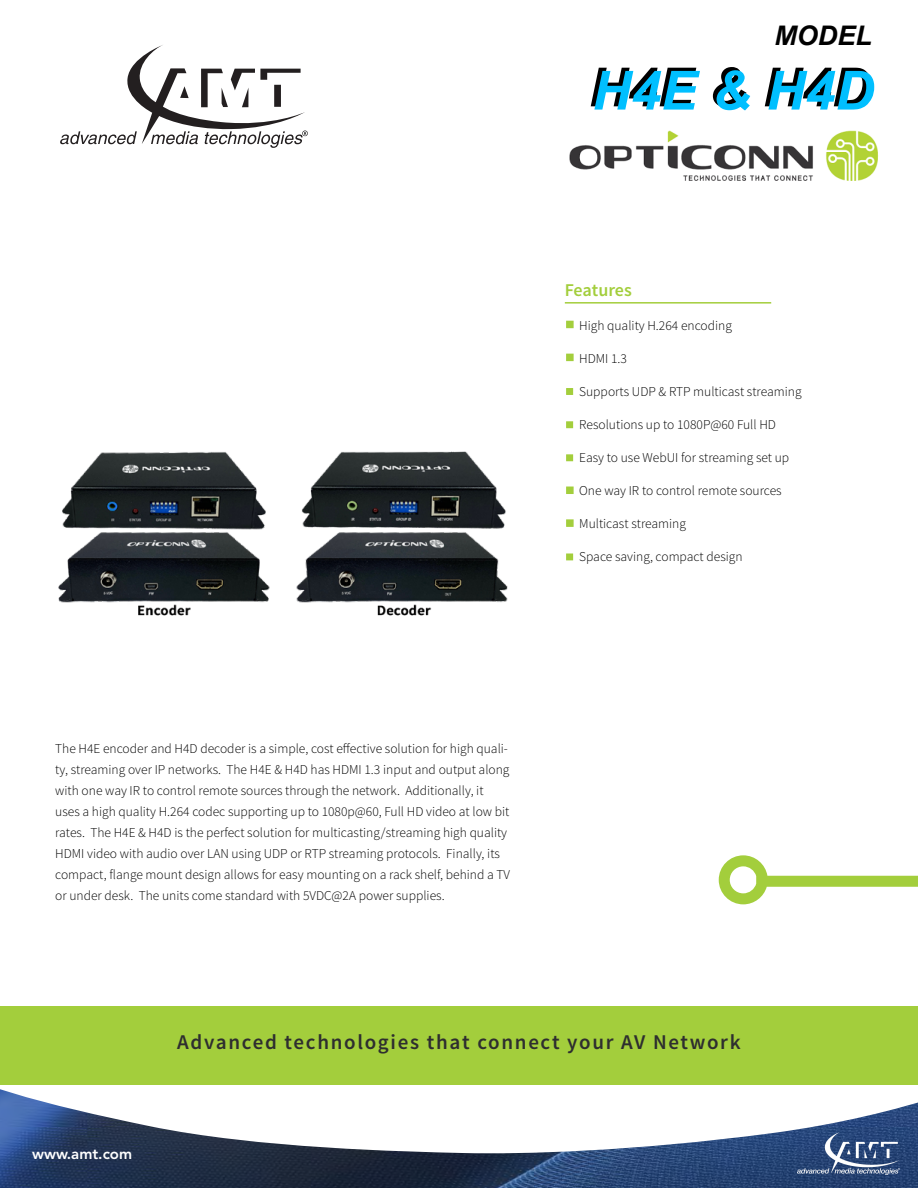
<style>
.page{position:relative;width:918px;height:1188px;background:#fff}
.page>*{position:absolute;margin:0;border:0;box-sizing:border-box;transform-origin:0 0}
.t1{font:italic 700 54px "Arial";color:#000}
.t2{font:italic 700 27px "Arial";color:#000}
.t3{font:600 21px "Source Sans Pro";letter-spacing:.08em;color:#2e2e2f}
.t4{font:600 18px "Source Sans Pro";letter-spacing:-.005em;color:#a3ce3c}
.t5{font:800 15px "Avenir";color:#fff}
.t6{font:300 13.5px/21px "Source Sans Pro";color:#000}
</style>
<div class="page">
<svg style="left:719px;top:855px;width:199px;height:49px"></svg>
<img style="left:58px;top:451px;width:450px;height:165px">
<hr style="left:565px;top:302px;width:206px;height:2px;background:#a3ce3c">
<svg style="left:566px;top:321px;width:8px;height:7px"></svg>
<svg style="left:566px;top:354px;width:8px;height:7px"></svg>
<div style="left:566px;top:388px;width:7px;height:7px;background:#a3ce3c;border:2px solid #a3ce3c"></div>
<svg style="left:566px;top:421px;width:7px;height:7px"></svg>
<svg style="left:566px;top:454px;width:7px;height:7px"></svg>
<svg style="left:566px;top:487px;width:8px;height:7px"></svg>
<svg style="left:566px;top:519px;width:8px;height:8px"></svg>
<svg style="left:566px;top:553px;width:7px;height:7px"></svg>
<svg style="left:60px;top:45px;width:248px;height:103px"></svg>
<img style="left:569px;top:130px;width:309px;height:51px">
<img style="left:0;top:1006px;width:918px;height:182px">
<img style="left:798px;top:1132px;width:101px;height:43px">
<h2 class="t2" style="left:774px;top:18px;width:99px">MODEL</h2>
<h1 class="t1" style="left:588px;top:51px;width:284px">H4E &amp; H4D</h1>
<h3 class="t4" style="left:565px;top:279px;width:68px">Features</h3>
<p class="t6" style="left:579px;top:315px;width:154px">High quality H.264 encoding</p>
<p class="t6" style="left:579px;top:348px;width:49px">HDMI 1.3</p>
<p class="t6" style="left:579px;top:381px;width:224px">Supports UDP &amp; RTP multicast streaming</p>
<p class="t6" style="left:579px;top:414px;width:198px">Resolutions up to 1080P@60 Full HD</p>
<p class="t6" style="left:579px;top:447px;width:212px">Easy to use WebUI for streaming set up</p>
<p class="t6" style="left:579px;top:480px;width:204px">One way IR to control remote sources</p>
<p class="t6" style="left:579px;top:513px;width:108px">Multicast streaming</p>
<p class="t6" style="left:579px;top:546px;width:165px">Space saving, compact design</p>
<p class="t6" style="left:55px;top:739px;width:456px">The H4E encoder and H4D decoder is a simple, cost effective solution for high quali&shy;ty, streaming over IP networks. The H4E &amp; H4D has HDMI 1.3 input and output along with one way IR to control remote sources through the network. Additionally, it uses a high quality H.264 codec supporting up to 1080p@60, Full HD video at low bit rates. The H4E &amp; H4D is the perfect solution for multicasting/streaming high quality HDMI video with audio over LAN using UDP or RTP streaming protocols. Finally, its compact, flange mount design allows for easy mounting on a rack shelf, behind a TV or under desk. The units come standard with 5VDC@2A power supplies.</p>
<p class="t5" style="left:32px;top:1145px;width:101px">www.amt.com</p>
<h3 class="t3" style="left:177px;top:1029px;width:565px">Advanced technologies that connect your AV Network</h3>
</div>
